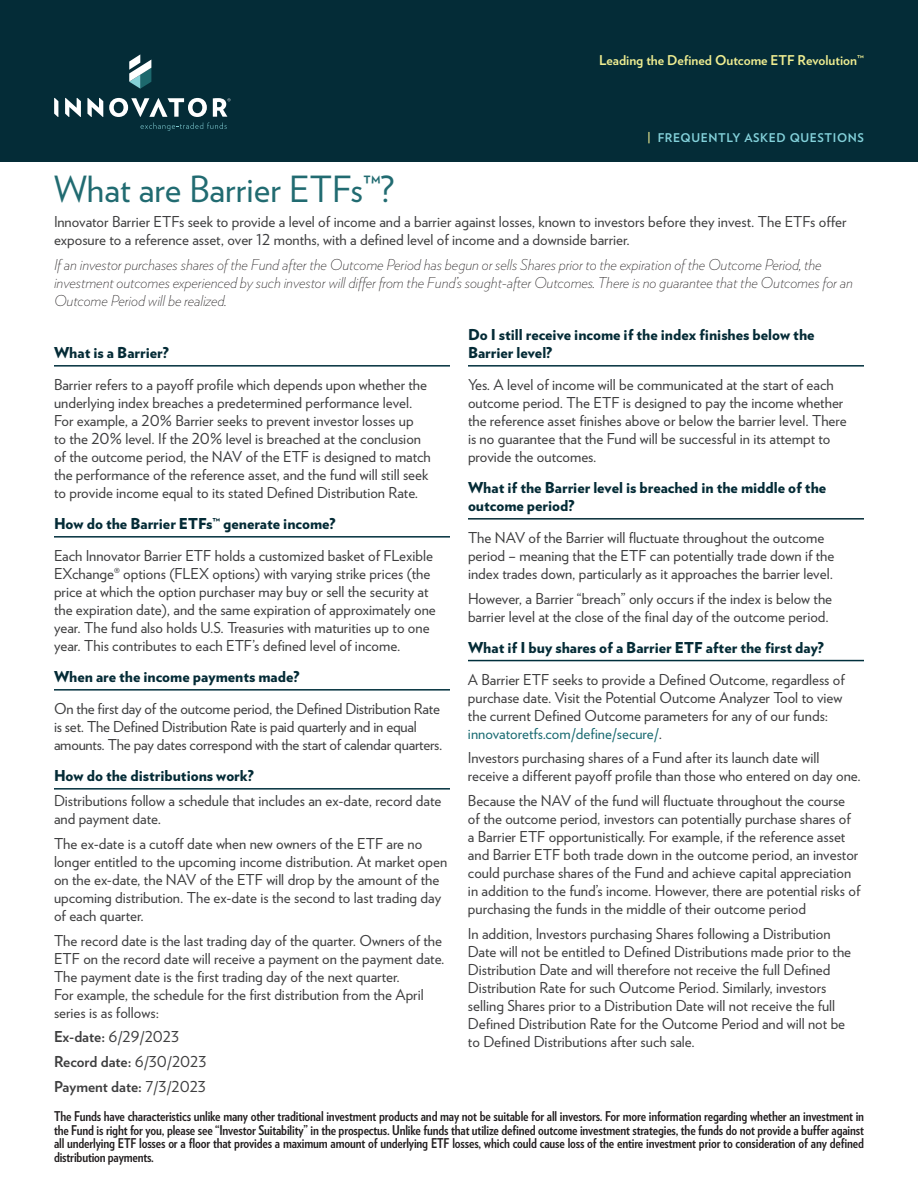
<style>
.page{position:relative;width:918px;height:1188px;background:#fff}
.page>*{position:absolute;margin:0;border:0;box-sizing:border-box;transform-origin:0 0}
.t1{font:36px "Verlag";color:#216b71}
.t2{font:15px/18px "Verlag";color:#3e3e3f}
.t3{font:italic 200 15px/18px "Verlag";color:#231f20}
.t4{font:900 15px/18px "Verlag";color:#042b36}
.t5{font:700 15px "Verlag";color:#3e3e3f}
.t6{font:700 13.5px/13.5px "Verlag Condensed";letter-spacing:-.01em;color:#231f20;text-align:justify}
.t7{font:700 13.5px "Verlag";color:#f0ee91}
.t8{font:700 12px "Verlag";letter-spacing:.05em;color:#83d1da}
.s1{color:#f0ed91}
.s2{font-weight:700}
.s3{font-weight:400}
.s4{color:#1a6b72}
</style>
<div class="page">
<div style="left:0;top:0;width:918px;height:162px;background:#042c37"></div>
<svg style="left:87px;top:98px;width:16px;height:19px"></svg>
<svg style="left:65px;top:98px;width:16px;height:19px"></svg>
<svg style="left:54px;top:98px;width:4px;height:19px"></svg>
<svg style="left:129px;top:54px;width:22px;height:35px"></svg>
<svg style="left:109px;top:98px;width:122px;height:33px"></svg>
<hr style="left:54px;top:365px;width:396px;height:2px;background:#002f3c">
<hr style="left:54px;top:536px;width:396px;height:2px;background:#002f3c">
<hr style="left:54px;top:689px;width:396px;height:2px;background:#002f3c">
<hr style="left:54px;top:788px;width:396px;height:2px;background:#002f3c">
<hr style="left:468px;top:365px;width:396px;height:2px;background:#002f3c">
<hr style="left:468px;top:518px;width:396px;height:2px;background:#042b36">
<hr style="left:468px;top:660px;width:396px;height:1px;background:#002f3c">
<p class="t7" style="left:599px;top:50px;width:266px">Leading the Defined Outcome ETF Revolution™</p>
<p class="t8" style="left:648px;top:128px;width:218px"><span class="s1">|</span> FREQUENTLY ASKED QUESTIONS</p>
<p class="t1" style="left:54px;top:163px;width:342px">What are Barrier ETFs™?</p>
<p class="t2" style="left:54px;top:212px;width:794px">Innovator Barrier ETFs seek to provide a level of income and a barrier against losses, known to investors before they invest. The ETFs offer exposure to a reference asset, over 12 months, with a defined level of income and a downside barrier.</p>
<p class="t3" style="left:54px;top:254px;width:800px">If an investor purchases shares of the Fund after the Outcome Period has begun or sells Shares prior to the expiration of the Outcome Period, the investment outcomes experienced by such investor will differ from the Fund’s sought-after Outcomes. There is no guarantee that the Outcomes for an<br>Outcome Period will be realized.</p>
<p class="t4" style="left:54px;top:343px;width:116px">What is a Barrier?</p>
<p class="t2" style="left:54px;top:375px;width:378px">Barrier refers to a payoff profile which depends upon whether the underlying index breaches a predetermined performance level.<br>For example, a 20% Barrier seeks to prevent investor losses up<br>to the 20% level. If the 20% level is breached at the conclusion of the outcome period, the NAV of the ETF is designed to match the performance of the reference asset, and the fund will still seek to provide income equal to its stated Defined Distribution Rate.</p>
<p class="t4" style="left:54px;top:514px;width:283px">How do the Barrier ETFs™ generate income?</p>
<p class="t2" style="left:54px;top:546px;width:383px">Each Innovator Barrier ETF holds a customized basket of FLexible EXchange® options (FLEX options) with varying strike prices (the price at which the option purchaser may buy or sell the security at the expiration date), and the same expiration of approximately one year. The fund also holds U.S. Treasuries with maturities up to one year. This contributes to each ETF’s defined level of income.</p>
<p class="t4" style="left:54px;top:667px;width:247px">When are the income payments made?</p>
<p class="t2" style="left:54px;top:699px;width:390px">On the first day of the outcome period, the Defined Distribution Rate is set. The Defined Distribution Rate is paid quarterly and in equal amounts. The pay dates correspond with the start of calendar quarters.</p>
<p class="t4" style="left:54px;top:766px;width:201px">How do the distributions work?</p>
<p class="t2" style="left:54px;top:791px;width:389px">Distributions follow a schedule that includes an ex-date, record date and payment date.</p>
<p class="t2" style="left:54px;top:834px;width:395px">The ex-date is a cutoff date when new owners of the ETF are no longer entitled to the upcoming income distribution. At market open on the ex-date, the NAV of the ETF will drop by the amount of the upcoming distribution. The ex-date is the second to last trading day of each quarter.</p>
<p class="t2" style="left:54px;top:930px;width:392px">The record date is the last trading day of the quarter. Owners of the<br>ETF on the record date will receive a payment on the payment date.<br>The payment date is the first trading day of the next quarter.</p>
<p class="t2" style="left:54px;top:984px;width:371px">For example, the schedule for the first distribution from the April series is as follows:</p>
<p class="t2" style="left:54px;top:1027px;width:127px"><span class="s2">Ex-date:</span> 6/29/2023</p>
<p class="t5" style="left:54px;top:1050px;width:154px">Record date: <span class="s3">6/30/2023</span></p>
<p class="t5" style="left:54px;top:1075px;width:154px">Payment date: <span class="s3">7/3/2023</span></p>
<p class="t4" style="left:468px;top:325px;width:348px">Do I still receive income if the index finishes below the<br>Barrier level?</p>
<p class="t2" style="left:468px;top:375px;width:380px">Yes. A level of income will be communicated at the start of each outcome period. The ETF is designed to pay the income whether the reference asset finishes above or below the barrier level. There is no guarantee that the Fund will be successful in its attempt to provide the outcomes.</p>
<p class="t4" style="left:468px;top:478px;width:360px">What if the Barrier level is breached in the middle of the outcome period?</p>
<p class="t2" style="left:468px;top:528px;width:368px">The NAV of the Barrier will fluctuate throughout the outcome period – meaning that the ETF can potentially trade down if the index trades down, particularly as it approaches the barrier level.</p>
<p class="t2" style="left:468px;top:588px;width:366px">However, a Barrier “breach” only occurs if the index is below the barrier level at the close of the final day of the outcome period.</p>
<p class="t4" style="left:468px;top:638px;width:357px">What if I buy shares of a Barrier ETF after the first day?</p>
<p class="t2" style="left:468px;top:669px;width:378px">A Barrier ETF seeks to provide a Defined Outcome, regardless of purchase date. Visit the Potential Outcome Analyzer Tool to view the current Defined Outcome parameters for any of our funds: <span class="s4">innovatoretfs.com/define/secure/</span>.</p>
<p class="t2" style="left:468px;top:748px;width:394px">Investors purchasing shares of a Fund after its launch date will receive a different payoff profile than those who entered on day one.</p>
<p class="t2" style="left:468px;top:791px;width:394px">Because the NAV of the fund will fluctuate throughout the course of the outcome period, investors can potentially purchase shares of a Barrier ETF opportunistically. For example, if the reference asset and Barrier ETF both trade down in the outcome period, an investor could purchase shares of the Fund and achieve capital appreciation in addition to the fund’s income. However, there are potential risks of purchasing the funds in the middle of their outcome period</p>
<p class="t2" style="left:468px;top:924px;width:385px">In addition, Investors purchasing Shares following a Distribution Date will not be entitled to Defined Distributions made prior to the Distribution Date and will therefore not receive the full Defined Distribution Rate for such Outcome Period. Similarly, investors selling Shares prior to a Distribution Date will not receive the full Defined Distribution Rate for the Outcome Period and will not be to Defined Distributions after such sale.</p>
<p class="t6" style="left:54px;top:1109px;width:812px">The Funds have characteristics unlike many other traditional investment products and may not be suitable for all investors. For more information regarding whether an investment in the Fund is right for you, please see “Investor Suitability” in the prospectus. Unlike funds that utilize defined outcome investment strategies, the funds do not provide a buffer against all underlying ETF losses or a floor that provides a maximum amount of underlying ETF losses, which could cause loss of the entire investment prior to consideration of any defined distribution payments.</p>
</div>
